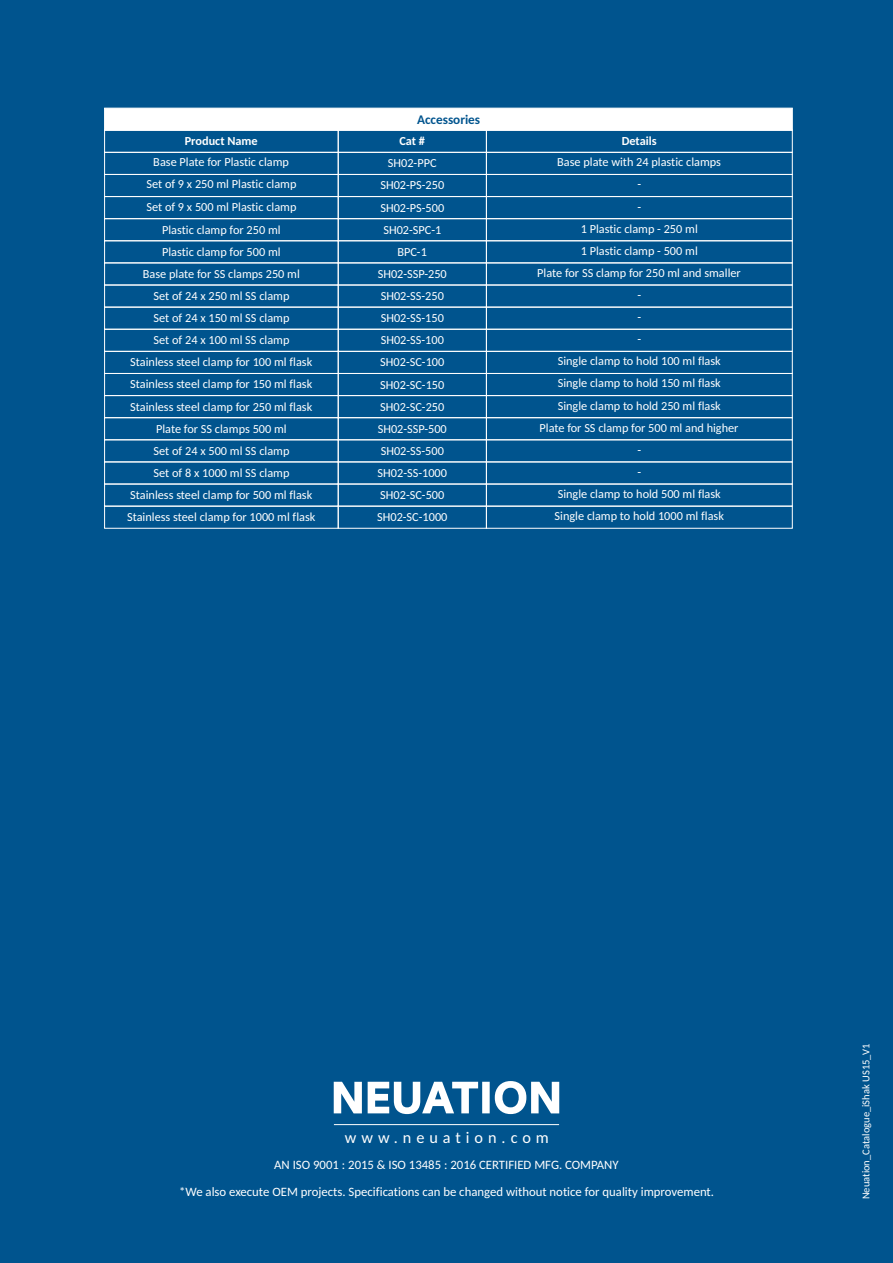
<style>
.page{position:relative;width:893px;height:1263px;background:#00548e}
.page>*{position:absolute;margin:0;border:0;box-sizing:border-box;transform-origin:0 0}
.t1{font:16.2px "Carlito";letter-spacing:.305em;color:#fff}
.t2{font:700 13.2px "Carlito";color:#00548e}
.t3{font:12.75px/26.4px "Carlito";color:#fff;text-align:center}
.t4{font:12.3px "Carlito";color:#fff}
.t5{font:700 12.3px "Carlito";color:#fff}
.t6{font:10.5px "Carlito";color:#fff}
</style>
<div class="page">
<svg style="left:104px;top:107px;width:689px;height:23px;background:#f7f9fb"></svg>
<div style="left:104px;top:130px;width:235px;height:23px;border:1px solid #fff"></div>
<div style="left:104px;top:152px;width:235px;height:23px;border:1px solid #fff"></div>
<div style="left:338px;top:130px;width:149px;height:23px;border:1px solid #fff"></div>
<div style="left:338px;top:152px;width:149px;height:23px;border:1px solid #fff"></div>
<div style="left:486px;top:130px;width:307px;height:23px;border:1px solid #fff"></div>
<div style="left:486px;top:152px;width:307px;height:23px;border:1px solid #fff"></div>
<div style="left:104px;top:174px;width:235px;height:23px;border:1px solid #fff"></div>
<div style="left:338px;top:174px;width:149px;height:23px;border:1px solid #fff"></div>
<div style="left:486px;top:174px;width:307px;height:23px;border:1px solid #fff"></div>
<div style="left:104px;top:196px;width:235px;height:23px;border:1px solid #fff"></div>
<div style="left:338px;top:196px;width:149px;height:23px;border:1px solid #fff"></div>
<div style="left:486px;top:196px;width:307px;height:23px;border:1px solid #fff"></div>
<div style="left:104px;top:218px;width:235px;height:23px;border:1px solid #fff"></div>
<div style="left:338px;top:218px;width:149px;height:23px;border:1px solid #fff"></div>
<div style="left:486px;top:218px;width:307px;height:23px;border:1px solid #fff"></div>
<div style="left:104px;top:240px;width:235px;height:23px;border:1px solid #fff"></div>
<div style="left:338px;top:240px;width:149px;height:23px;border:1px solid #fff"></div>
<div style="left:486px;top:240px;width:307px;height:23px;border:1px solid #fff"></div>
<div style="left:104px;top:262px;width:235px;height:23px;border:1px solid #fff"></div>
<div style="left:338px;top:262px;width:149px;height:23px;border:1px solid #fff"></div>
<div style="left:486px;top:262px;width:307px;height:23px;border:1px solid #fff"></div>
<div style="left:104px;top:285px;width:235px;height:23px;border:1px solid #fff"></div>
<div style="left:338px;top:285px;width:149px;height:23px;border:1px solid #fff"></div>
<div style="left:486px;top:285px;width:307px;height:23px;border:1px solid #fff"></div>
<div style="left:104px;top:307px;width:235px;height:23px;border:1px solid #fff"></div>
<div style="left:338px;top:307px;width:149px;height:23px;border:1px solid #fff"></div>
<div style="left:486px;top:307px;width:307px;height:23px;border:1px solid #fff"></div>
<div style="left:104px;top:329px;width:235px;height:23px;border:1px solid #fff"></div>
<div style="left:338px;top:329px;width:149px;height:23px;border:1px solid #fff"></div>
<div style="left:486px;top:329px;width:307px;height:23px;border:1px solid #fff"></div>
<div style="left:104px;top:351px;width:235px;height:23px;border:1px solid #fff"></div>
<div style="left:338px;top:351px;width:149px;height:23px;border:1px solid #fff"></div>
<div style="left:486px;top:351px;width:307px;height:23px;border:1px solid #fff"></div>
<div style="left:104px;top:373px;width:235px;height:23px;border:1px solid #fff"></div>
<div style="left:338px;top:373px;width:149px;height:23px;border:1px solid #fff"></div>
<div style="left:486px;top:373px;width:307px;height:23px;border:1px solid #fff"></div>
<div style="left:104px;top:395px;width:235px;height:23px;border:1px solid #fff"></div>
<div style="left:338px;top:395px;width:149px;height:23px;border:1px solid #fff"></div>
<div style="left:486px;top:395px;width:307px;height:23px;border:1px solid #fff"></div>
<div style="left:104px;top:417px;width:235px;height:23px;border:1px solid #fff"></div>
<div style="left:338px;top:417px;width:149px;height:23px;border:1px solid #fff"></div>
<div style="left:486px;top:417px;width:307px;height:23px;border:1px solid #fff"></div>
<div style="left:104px;top:439px;width:235px;height:23px;border:1px solid #fff"></div>
<div style="left:338px;top:439px;width:149px;height:23px;border:1px solid #fff"></div>
<div style="left:486px;top:439px;width:307px;height:23px;border:1px solid #fff"></div>
<div style="left:104px;top:461px;width:235px;height:23px;border:1px solid #fff"></div>
<div style="left:338px;top:461px;width:149px;height:23px;border:1px solid #fff"></div>
<div style="left:486px;top:461px;width:307px;height:23px;border:1px solid #fff"></div>
<div style="left:104px;top:484px;width:235px;height:23px;border:1px solid #fff"></div>
<div style="left:338px;top:484px;width:149px;height:23px;border:1px solid #fff"></div>
<div style="left:486px;top:484px;width:307px;height:23px;border:1px solid #fff"></div>
<div style="left:104px;top:506px;width:235px;height:23px;border:1px solid #fff"></div>
<div style="left:338px;top:506px;width:149px;height:23px;border:1px solid #fff"></div>
<div style="left:486px;top:506px;width:307px;height:23px;border:1px solid #fff"></div>
<hr style="left:334px;top:1124px;width:225px;height:1px;background:#fff">
<svg style="left:334px;top:1081px;width:225px;height:33px"></svg>
<p class="t2" style="left:417px;top:114px;width:65px">Accessories</p>
<p class="t5" style="left:185px;top:136px;width:75px">Product Name</p>
<p class="t5" style="left:399px;top:136px;width:27px">Cat #</p>
<p class="t5" style="left:622px;top:136px;width:36px">Details</p>
<p class="t4" style="left:153px;top:157px;width:137px">Base Plate for Plastic clamp</p>
<p class="t4" style="left:388px;top:158px;width:50px">SH02-PPC</p>
<p class="t4" style="left:557px;top:157px;width:165px">Base plate with 24 plastic clamps</p>
<p class="t4" style="left:146px;top:179px;width:152px">Set of 9 x 250 ml Plastic clamp</p>
<p class="t4" style="left:380px;top:180px;width:65px">SH02-PS-250</p>
<p class="t4" style="left:637px;top:179px;width:5px">-</p>
<p class="t4" style="left:146px;top:201px;width:152px">Set of 9 x 500 ml Plastic clamp</p>
<p class="t4" style="left:380px;top:202px;width:65px">SH02-PS-500</p>
<p class="t4" style="left:637px;top:201px;width:5px">-</p>
<p class="t4" style="left:162px;top:224px;width:120px">Plastic clamp for 250 ml</p>
<p class="t4" style="left:383px;top:224px;width:59px">SH02-SPC-1</p>
<p class="t4" style="left:581px;top:223px;width:119px">1 Plastic clamp - 250 ml</p>
<p class="t4" style="left:162px;top:246px;width:120px">Plastic clamp for 500 ml</p>
<p class="t4" style="left:397px;top:247px;width:31px">BPC-1</p>
<p class="t4" style="left:581px;top:245px;width:119px">1 Plastic clamp - 500 ml</p>
<p class="t4" style="left:143px;top:269px;width:158px">Base plate for SS clamps 250 ml</p>
<p class="t4" style="left:378px;top:269px;width:71px">SH02-SSP-250</p>
<p class="t4" style="left:537px;top:268px;width:205px">Plate for SS clamp for 250 ml and smaller</p>
<p class="t4" style="left:154px;top:291px;width:137px">Set of 24 x 250 ml SS clamp</p>
<p class="t4" style="left:381px;top:291px;width:65px">SH02-SS-250</p>
<p class="t4" style="left:637px;top:290px;width:5px">-</p>
<p class="t4" style="left:154px;top:313px;width:137px">Set of 24 x 150 ml SS clamp</p>
<p class="t4" style="left:381px;top:313px;width:65px">SH02-SS-150</p>
<p class="t4" style="left:637px;top:312px;width:5px">-</p>
<p class="t4" style="left:154px;top:335px;width:137px">Set of 24 x 100 ml SS clamp</p>
<p class="t4" style="left:381px;top:335px;width:65px">SH02-SS-100</p>
<p class="t4" style="left:637px;top:334px;width:5px">-</p>
<p class="t4" style="left:130px;top:357px;width:184px">Stainless steel clamp for 100 ml flask</p>
<p class="t4" style="left:380px;top:357px;width:66px">SH02-SC-100</p>
<p class="t4" style="left:558px;top:356px;width:165px">Single clamp to hold 100 ml flask</p>
<p class="t4" style="left:130px;top:379px;width:184px">Stainless steel clamp for 150 ml flask</p>
<p class="t4" style="left:380px;top:379px;width:66px">SH02-SC-150</p>
<p class="t4" style="left:558px;top:378px;width:165px">Single clamp to hold 150 ml flask</p>
<p class="t4" style="left:130px;top:401px;width:184px">Stainless steel clamp for 250 ml flask</p>
<p class="t4" style="left:380px;top:401px;width:66px">SH02-SC-250</p>
<p class="t4" style="left:558px;top:400px;width:165px">Single clamp to hold 250 ml flask</p>
<p class="t4" style="left:156px;top:423px;width:132px">Plate for SS clamps 500 ml</p>
<p class="t4" style="left:378px;top:423px;width:71px">SH02-SSP-500</p>
<p class="t4" style="left:540px;top:422px;width:200px">Plate for SS clamp for 500 ml and higher</p>
<p class="t4" style="left:154px;top:445px;width:137px">Set of 24 x 500 ml SS clamp</p>
<p class="t4" style="left:381px;top:446px;width:65px">SH02-SS-500</p>
<p class="t4" style="left:637px;top:444px;width:5px">-</p>
<p class="t4" style="left:154px;top:468px;width:137px">Set of 8 x 1000 ml SS clamp</p>
<p class="t4" style="left:378px;top:468px;width:71px">SH02-SS-1000</p>
<p class="t4" style="left:637px;top:467px;width:5px">-</p>
<p class="t4" style="left:130px;top:490px;width:184px">Stainless steel clamp for 500 ml flask</p>
<p class="t4" style="left:380px;top:490px;width:66px">SH02-SC-500</p>
<p class="t4" style="left:558px;top:489px;width:165px">Single clamp to hold 500 ml flask</p>
<p class="t4" style="left:127px;top:512px;width:190px">Stainless steel clamp for 1000 ml flask</p>
<p class="t4" style="left:377px;top:512px;width:72px">SH02-SC-1000</p>
<p class="t4" style="left:555px;top:511px;width:171px">Single clamp to hold 1000 ml flask</p>
<h1 class="t1" style="left:345px;top:1131px;width:205px">www.neuation.com</h1>
<p class="t3" style="left:179px;top:1153px;width:536px">AN ISO 9001 : 2015 &amp; ISO 13485 : 2016 CERTIFIED MFG. COMPANY<br>*We also execute OEM projects. Specifications can be changed without notice for quality improvement.</p>
<p class="t6" style="left:862px;top:1199px;width:158px;rotate:-90deg">Neuation_Catalogue_iShak US15_V1</p>
</div>
